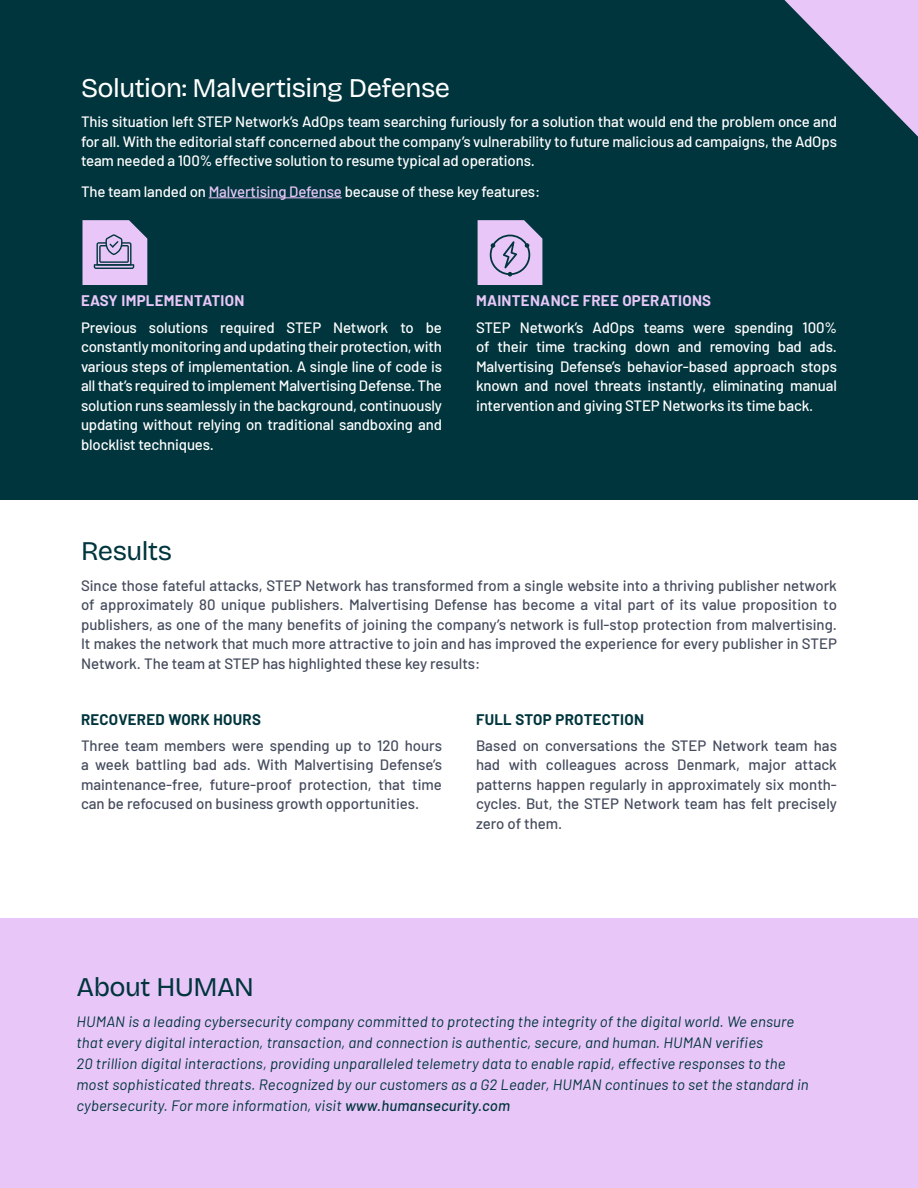
<style>
.page{position:relative;width:918px;height:1188px;background:#fff}
.page>*{position:absolute;margin:0;border:0;box-sizing:border-box;transform-origin:0 0}
.t1{font:27px "Bricolage Grotesque";letter-spacing:-.02em;color:#fff}
.t2{font:27px "Bricolage Grotesque";letter-spacing:-.02em;color:#00353d}
.t3{font:500 15px/19.5px "Barlow";letter-spacing:-.01em;color:#fff;text-align:justify}
.t4{font:500 15px/19.5px "Barlow";color:#454c5d;text-align:justify}
.t5{font:italic 15px/21px "Barlow";letter-spacing:.01em;color:#00353d}
.t6{font:700 15px "Barlow";letter-spacing:.02em;color:#e8c7f8}
.t7{font:700 15px "Barlow";letter-spacing:.02em;color:#00353d}
.s1{color:#e8c7f8}
.s2{font-weight:500}
</style>
<div class="page">
<div style="left:0;top:0;width:918px;height:500px;background:#00353d"></div>
<hr style="left:209px;top:197px;width:133px;height:1px;background:#e8c7f8">
<svg style="left:784px;top:0;width:134px;height:137px"></svg>
<svg style="left:83px;top:220px;width:64px;height:65px;background:#c7b2de"></svg>
<svg style="left:478px;top:220px;width:64px;height:65px;background:#cab4e0"></svg>
<div style="left:0;top:918px;width:918px;height:270px;background:#e8c7f8"></div>
<p class="t1" style="left:81px;top:66px;width:371px">Solution: Malvertising Defense</p>
<p class="t3" style="left:81px;top:111px;width:758px">This situation left STEP Network’s AdOps team searching furiously for a solution that would end the problem once and for all. With the editorial staff concerned about the company’s vulnerability to future malicious ad campaigns, the AdOps team needed a 100% effective solution to resume typical ad operations.</p>
<p class="t3" style="left:81px;top:180px;width:461px">The team landed on <span class="s1">Malvertising Defense</span> because of these key features:</p>
<p class="t6" style="left:81px;top:290px;width:165px">EASY IMPLEMENTATION</p>
<p class="t3" style="left:81px;top:316px;width:363px">Previous solutions required STEP Network to be constantly monitoring and updating their protection, with various steps of implementation. A single line of code is all that’s required to implement Malvertising Defense. The solution runs seamlessly in the background, continuously updating without relying on traditional sandboxing and blocklist techniques.</p>
<p class="t6" style="left:476px;top:290px;width:237px">MAINTENANCE FREE OPERATIONS</p>
<p class="t3" style="left:476px;top:316px;width:363px">STEP Network’s AdOps teams were spending 100% of their time tracking down and removing bad ads.<br>Malvertising Defense’s behavior-based approach stops known and novel threats instantly, eliminating manual intervention and giving STEP Networks its time back.</p>
<p class="t2" style="left:81px;top:530px;width:93px">Results</p>
<p class="t4" style="left:81px;top:574px;width:758px">Since those fateful attacks, STEP Network has transformed from a single website into a thriving publisher network of approximately 80 unique publishers. Malvertising Defense has become a vital part of its value proposition to publishers, as one of the many benefits of joining the company’s network is full-stop protection from malvertising.<br>It makes the network that much more attractive to join and has improved the experience for every publisher in STEP Network. The team at STEP has highlighted these key results:</p>
<p class="t7" style="left:81px;top:708px;width:182px">RECOVERED WORK HOURS</p>
<p class="t4" style="left:81px;top:734px;width:363px">Three team members were spending up to 120 hours a week battling bad ads. With Malvertising Defense’s maintenance-free, future-proof protection, that time can be refocused on business growth opportunities.</p>
<p class="t7" style="left:476px;top:708px;width:170px">FULL STOP PROTECTION</p>
<p class="t4" style="left:476px;top:734px;width:363px">Based on conversations the STEP Network team has had with colleagues across Denmark, major attack patterns happen regularly in approximately six month&shy;cycles. But, the STEP Network team has felt precisely zero of them.</p>
<p class="t2" style="left:77px;top:965px;width:179px">About HUMAN</p>
<p class="t5" style="left:77px;top:1010px;width:734px">HUMAN is a leading cybersecurity company committed to protecting the integrity of the digital world. We ensure that every digital interaction, transaction, and connection is authentic, secure, and human. HUMAN verifies<br>20 trillion digital interactions, providing unparalleled telemetry data to enable rapid, effective responses to the most sophisticated threats. Recognized by our customers as a G2 Leader, HUMAN continues to set the standard in cybersecurity. For more information, visit <span class="s2">www.humansecurity.com</span></p>
</div>
